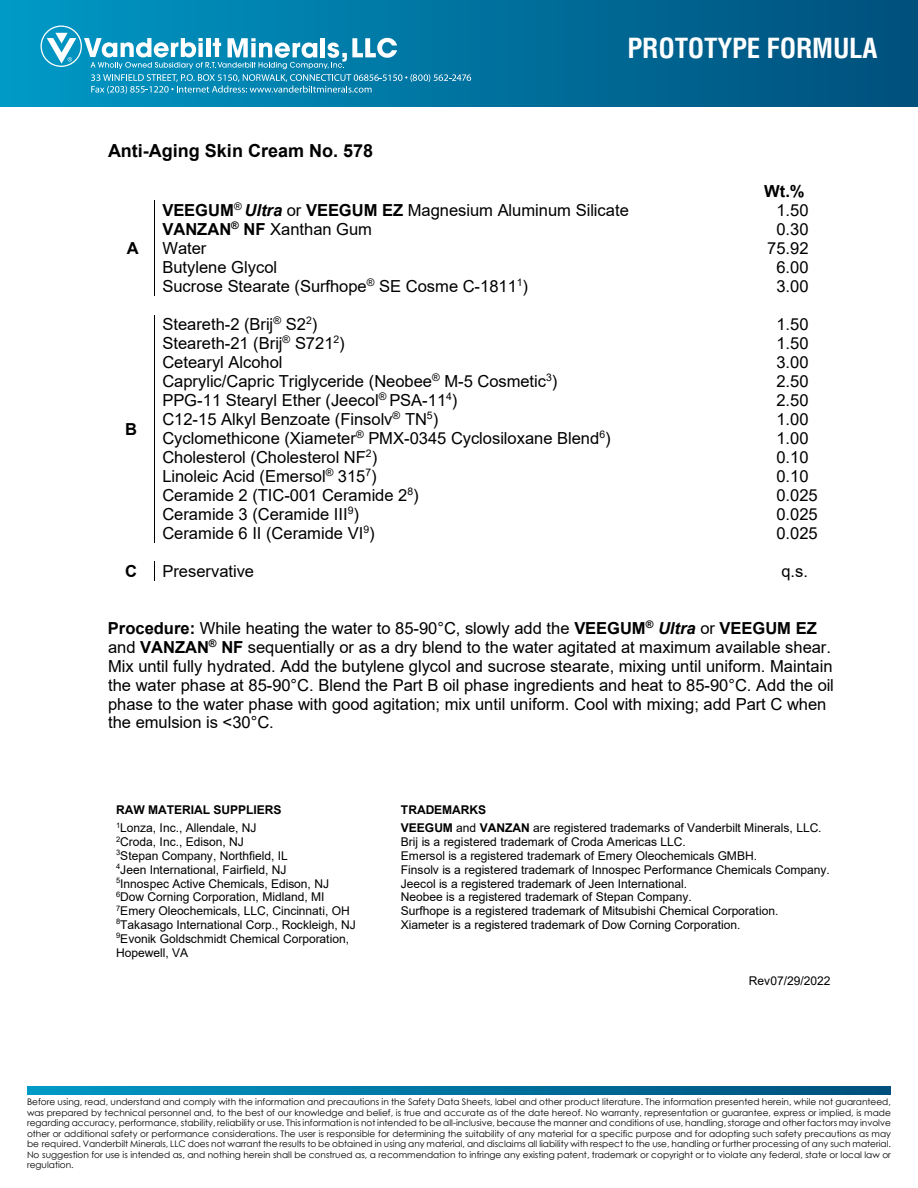
<style>
.page{position:relative;width:918px;height:1188px;background:#fff}
.page>*{position:absolute;margin:0;border:0;box-sizing:border-box;transform-origin:0 0}
.t1{font:700 condensed 27px "Helvetica";letter-spacing:-.01em;color:#fff}
.t2{font:700 18px "Arial";color:#000}
.t3{font:16.5px/18.9px "Arial";color:#000}
.t4{font:700 16.5px "Arial";color:#000}
.t5{font:12px/13.8px "Arial";letter-spacing:-.005em;color:#000}
.t6{font:9px/10.5px "Century Gothic";color:#000;text-align:justify}
.s1{font-weight:700}
.s2{font-weight:700;font-style:italic}
</style>
<div class="page">
<svg style="left:27px;top:1087px;width:864px;height:8px;background:#0073a0"></svg>
<div style="left:0;top:0;width:918px;height:107px;background:linear-gradient(to right,#0099c6,#004f7b)"></div>
<svg style="left:40px;top:26px;width:431px;height:68px;background:#2c98be"></svg>
<svg style="left:154px;top:201px;width:1px;height:95px"></svg>
<svg style="left:154px;top:315px;width:1px;height:227px"></svg>
<svg style="left:154px;top:561px;width:1px;height:19px"></svg>
<h2 class="t2" style="left:108px;top:138px;width:267px">Anti-Aging Skin Cream No. 578</h2>
<h1 class="t1" style="left:628px;top:32px;width:251px">PROTOTYPE FORMULA</h1>
<h3 class="t4" style="left:764px;top:180px;width:42px">Wt.%</h3>
<h3 class="t4" style="left:127px;top:237px;width:13px">A</h3>
<h3 class="t4" style="left:125px;top:417px;width:13px">B</h3>
<h3 class="t3" style="left:162px;top:201px;width:468px"><span class="s1">VEEGUM</span><sup>®</sup> <span class="s2">Ultra</span> or <span class="s1">VEEGUM EZ</span> Magnesium Aluminum Silicate</h3>
<h3 class="t3" style="left:777px;top:201px;width:34px">1.50</h3>
<h3 class="t3" style="left:162px;top:220px;width:211px"><span class="s1">VANZAN</span><sup>®</sup> <span class="s1">NF</span> Xanthan Gum</h3>
<h3 class="t3" style="left:777px;top:220px;width:34px">0.30</h3>
<h3 class="t3" style="left:162px;top:239px;width:46px">Water</h3>
<h3 class="t3" style="left:767px;top:239px;width:43px">75.92</h3>
<h3 class="t3" style="left:162px;top:258px;width:116px">Butylene Glycol</h3>
<h3 class="t3" style="left:777px;top:258px;width:34px">6.00</h3>
<h3 class="t3" style="left:162px;top:277px;width:367px">Sucrose Stearate (Surfhope<sup>®</sup> SE Cosme C-1811<sup>1</sup>)</h3>
<h3 class="t3" style="left:777px;top:277px;width:34px">3.00</h3>
<h3 class="t3" style="left:162px;top:315px;width:156px">Steareth-2 (Brij<sup>®</sup> S2<sup>2</sup>)</h3>
<h3 class="t3" style="left:777px;top:315px;width:34px">1.50</h3>
<h3 class="t3" style="left:162px;top:334px;width:184px">Steareth-21 (Brij<sup>®</sup> S721<sup>2</sup>)</h3>
<h3 class="t3" style="left:777px;top:334px;width:34px">1.50</h3>
<h3 class="t3" style="left:162px;top:353px;width:122px">Cetearyl Alcohol</h3>
<h3 class="t3" style="left:777px;top:353px;width:34px">3.00</h3>
<h3 class="t3" style="left:162px;top:372px;width:397px">Caprylic/Capric Triglyceride (Neobee<sup>®</sup> M-5 Cosmetic<sup>3</sup>)</h3>
<h3 class="t3" style="left:777px;top:372px;width:34px">2.50</h3>
<h3 class="t3" style="left:162px;top:391px;width:297px">PPG-11 Stearyl Ether (Jeecol<sup>®</sup> PSA-11<sup>4</sup>)</h3>
<h3 class="t3" style="left:777px;top:391px;width:34px">2.50</h3>
<h3 class="t3" style="left:162px;top:410px;width:277px">C12-15 Alkyl Benzoate (Finsolv<sup>®</sup> TN<sup>5</sup>)</h3>
<h3 class="t3" style="left:777px;top:410px;width:34px">1.00</h3>
<h3 class="t3" style="left:162px;top:429px;width:450px">Cyclomethicone (Xiameter<sup>®</sup> PMX-0345 Cyclosiloxane Blend<sup>6</sup>)</h3>
<h3 class="t3" style="left:777px;top:429px;width:34px">1.00</h3>
<h3 class="t3" style="left:162px;top:448px;width:216px">Cholesterol (Cholesterol NF<sup>2</sup>)</h3>
<h3 class="t3" style="left:777px;top:448px;width:34px">0.10</h3>
<h3 class="t3" style="left:162px;top:467px;width:216px">Linoleic Acid (Emersol<sup>®</sup> 315<sup>7</sup>)</h3>
<h3 class="t3" style="left:777px;top:467px;width:34px">0.10</h3>
<h3 class="t3" style="left:162px;top:486px;width:258px">Ceramide 2 (TIC-001 Ceramide 2<sup>8</sup>)</h3>
<h3 class="t3" style="left:777px;top:486px;width:43px">0.025</h3>
<h3 class="t3" style="left:162px;top:504px;width:198px">Ceramide 3 (Ceramide III<sup>9</sup>)</h3>
<h3 class="t3" style="left:777px;top:504px;width:43px">0.025</h3>
<h3 class="t3" style="left:162px;top:523px;width:214px">Ceramide 6 II (Ceramide VI<sup>9</sup>)</h3>
<h3 class="t3" style="left:777px;top:523px;width:43px">0.025</h3>
<h3 class="t4" style="left:125px;top:559px;width:13px">C</h3>
<h3 class="t3" style="left:162px;top:561px;width:93px">Preservative</h3>
<h3 class="t3" style="left:781px;top:561px;width:28px">q.s.</h3>
<p class="t3" style="left:108px;top:618px;width:728px"><span class="s1">Procedure:</span> While heating the water to 85-90°C, slowly add the <span class="s1">VEEGUM</span><sup>®</sup> <span class="s2">Ultra</span> or <span class="s1">VEEGUM EZ </span>and <span class="s1">VANZAN</span><sup>®</sup> <span class="s1">NF</span> sequentially or as a dry blend to the water agitated at maximum available shear.<br>Mix until fully hydrated. Add the butylene glycol and sucrose stearate, mixing until uniform. Maintain the water phase at 85-90°C. Blend the Part B oil phase ingredients and heat to 85-90°C. Add the oil phase to the water phase with good agitation; mix until uniform. Cool with mixing; add Part C when the emulsion is &lt;30°C.</p>
<h3 class="t5" style="left:116px;top:801px;width:167px;line-height:18.1px"><span class="s1">RAW MATERIAL SUPPLIERS<br></span><sup>1</sup>Lonza, Inc., Allendale, NJ</h3>
<p class="t5" style="left:116px;top:835px;width:241px"><sup>2</sup>Croda, Inc., Edison, NJ<br><sup>3</sup>Stepan Company, Northfield, IL<br><sup>4</sup>Jeen International, Fairfield, NJ<br><sup>5</sup>Innospec Active Chemicals, Edison, NJ <sup>6</sup>Dow Corning Corporation, Midland, MI <sup>7</sup>Emery Oleochemicals, LLC, Cincinnati, OH <sup>8</sup>Takasago International Corp., Rockleigh, NJ <sup>9</sup>Evonik Goldschmidt Chemical Corporation, Hopewell, VA</p>
<h3 class="t5" style="left:401px;top:801px;width:422px;line-height:18.1px"><span class="s1">TRADEMARKS<br>VEEGUM</span> and <span class="s1">VANZAN</span> are registered trademarks of Vanderbilt Minerals, LLC.</h3>
<p class="t5" style="left:401px;top:835px;width:431px">Brij is a registered trademark of Croda Americas LLC.<br>Emersol is a registered trademark of Emery Oleochemicals GMBH.<br>Finsolv is a registered trademark of Innospec Performance Chemicals Company.<br>Jeecol is a registered trademark of Jeen International.<br>Neobee is a registered trademark of Stepan Company.<br>Surfhope is a registered trademark of Mitsubishi Chemical Corporation.<br>Xiameter is a registered trademark of Dow Corning Corporation.</p>
<h3 class="t5" style="left:749px;top:974px;width:83px">Rev07/29/2022</h3>
<p class="t6" style="left:27px;top:1097px;width:866px">Before using, read, understand and comply with the information and precautions in the Safety Data Sheets, label and other product literature. The information presented herein, while not guaranteed, was prepared by technical personnel and, to the best of our knowledge and belief, is true and accurate as of the date hereof. No warranty, representation or guarantee, express or implied, is made regarding accuracy, performance, stability, reliability or use. This information is not intended to be all-inclusive, because the manner and conditions of use, handling, storage and other factors may involve other or additional safety or performance considerations. The user is responsible for determining the suitability of any material for a specific purpose and for adopting such safety precautions as may be required. Vanderbilt Minerals, LLC does not warrant the results to be obtained in using any material, and disclaims all liability with respect to the use, handling or further processing of any such material.<br>No suggestion for use is intended as, and nothing herein shall be construed as, a recommendation to infringe any existing patent, trademark or copyright or to violate any federal, state or local law or regulation.</p>
</div>
